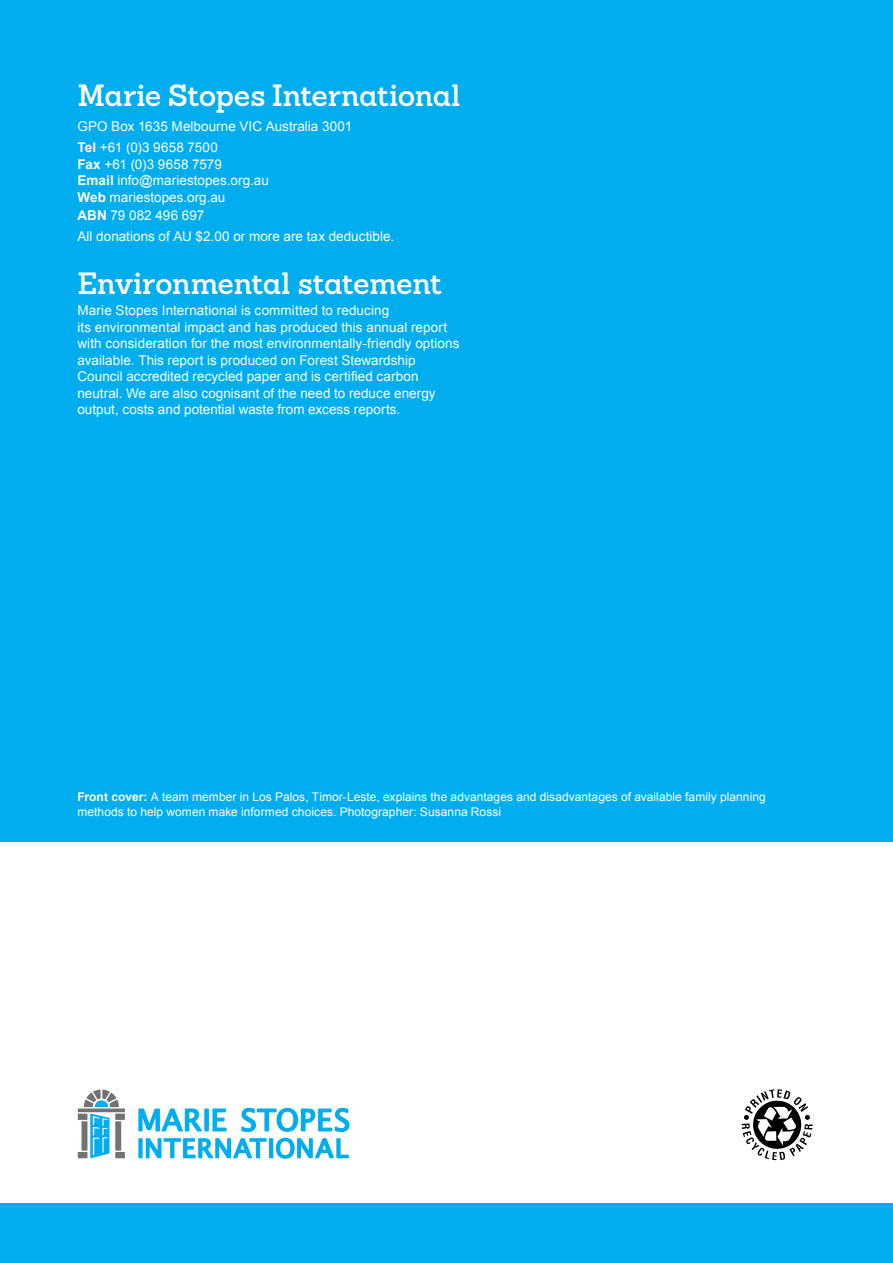
<style>
.page{position:relative;width:893px;height:1263px;background:#fff}
.page>*{position:absolute;margin:0;border:0;box-sizing:border-box;transform-origin:0 0}
.t1{font:600 30px "Sanchez";letter-spacing:-.01em;color:#fff}
.t2{font:13.5px/16.5px "Arial";letter-spacing:.005em;color:#fff}
.t3{font:12px/14.4px "Arial";letter-spacing:.005em;color:#fff}
.s1{font-weight:700}
</style>
<div class="page">
<div style="left:0;top:0;width:893px;height:842px;background:#00aeef"></div>
<svg style="left:78px;top:1108px;width:47px;height:4px"></svg>
<div style="left:78px;top:1113px;width:9px;height:7px;background:#717271"></div>
<div style="left:78px;top:1152px;width:9px;height:6px;background:#717271"></div>
<div style="left:115px;top:1113px;width:10px;height:7px;background:#717271"></div>
<div style="left:115px;top:1152px;width:10px;height:6px;background:#717271"></div>
<div style="left:115px;top:1121px;width:6px;height:29px;background:#717271"></div>
<div style="left:82px;top:1121px;width:5px;height:29px;background:#717271"></div>
<svg style="left:90px;top:1113px;width:19px;height:45px"></svg>
<svg style="left:84px;top:1089px;width:35px;height:18px"></svg>
<svg style="left:138px;top:1108px;width:212px;height:51px"></svg>
<svg style="left:742px;top:1089px;width:71px;height:71px"></svg>
<div style="left:0;top:1203px;width:893px;height:60px;background:#00aeef"></div>
<h1 class="t1" style="left:77px;top:76px;width:384px">Marie Stopes International</h1>
<p class="t2" style="left:77px;top:116px;width:276px;line-height:21px">GPO Box 1635 Melbourne VIC Australia 3001<br><span class="s1">Tel</span> +61 (0)3 9658 7500</p>
<p class="t2" style="left:77px;top:156px;width:193px"><span class="s1">Fax</span> +61 (0)3 9658 7579<br><span class="s1">Email</span> info@mariestopes.org.au<br><span class="s1">Web</span> mariestopes.org.au</p>
<p class="t2" style="left:77px;top:205px;width:318px;line-height:21px"><span class="s1">ABN</span> 79 082 496 697<br>All donations of AU $2.00 or more are tax deductible.</p>
<h1 class="t1" style="left:77px;top:263px;width:366px">Environmental statement</h1>
<p class="t2" style="left:77px;top:302px;width:383px">Marie Stopes International is committed to reducing<br>its environmental impact and has produced this annual report with consideration for the most environmentally-friendly options available. This report is produced on Forest Stewardship Council accredited recycled paper and is certified carbon neutral. We are also cognisant of the need to reduce energy output, costs and potential waste from excess reports.</p>
<p class="t3" style="left:77px;top:790px;width:690px"><span class="s1">Front cover:</span> A team member in Los Palos, Timor-Leste, explains the advantages and disadvantages of available family planning methods to help women make informed choices. Photographer: Susanna Rossi</p>
</div>
